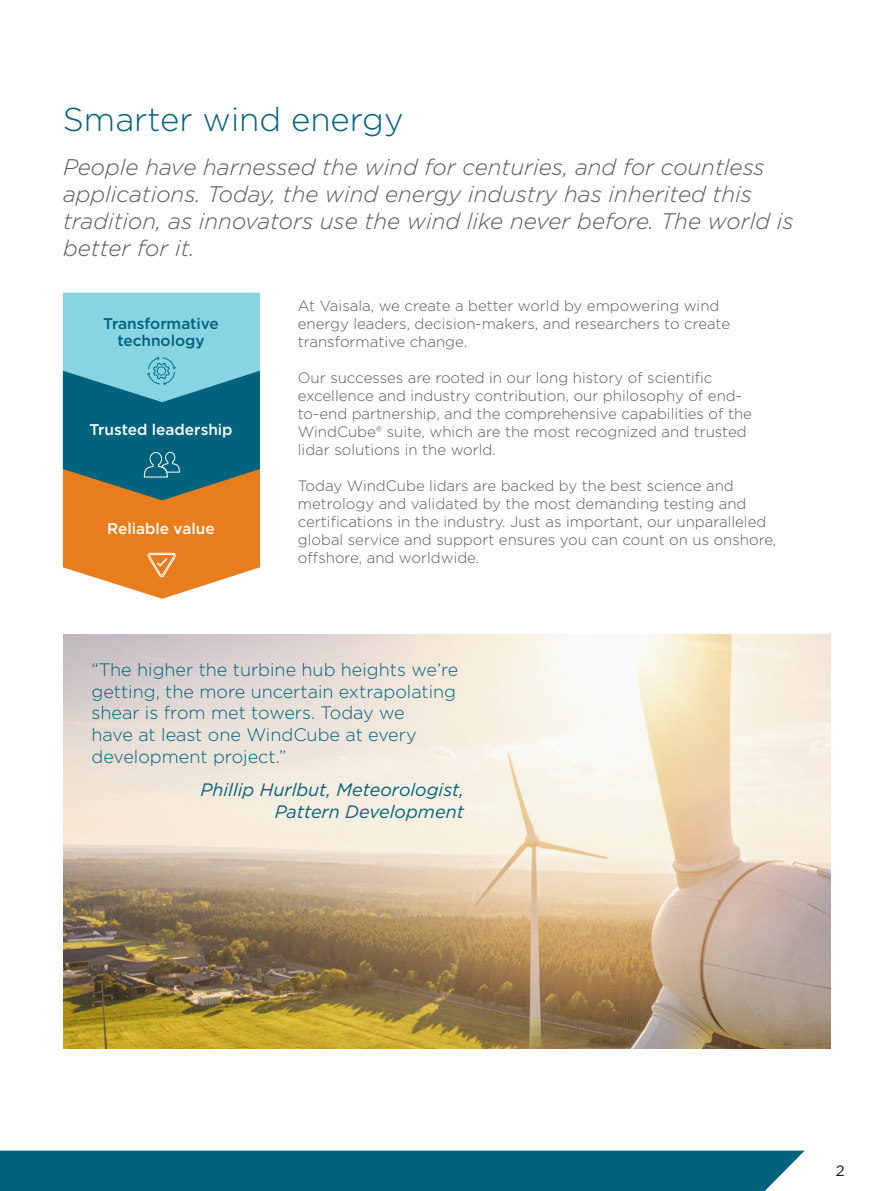
<style>
.page{position:relative;width:893px;height:1191px;background:#fff}
.page>*{position:absolute;margin:0;border:0;box-sizing:border-box;transform-origin:0 0}
.t1{font:300 33px "Gotham";color:#00627d}
.t2{font:italic 300 22.5px/27px "Gotham";color:#58595b}
.t3{font:300 18px/21.6px "Gotham";color:#00627d}
.t4{font:italic 18px/21.6px "Gotham";color:#00627d;text-align:right}
.t5{font:500 15.45px "Gotham";letter-spacing:-.005em;color:#fff}
.t6{font:500 15.45px/17.9px "Gotham";letter-spacing:-.005em;color:#00627d;text-align:center}
.t7{font:300 15px/18px "Gotham";color:#58595b}
.t8{font:15px "Gotham";color:#14133b}
</style>
<div class="page">
<svg style="left:63px;top:293px;width:197px;height:306px;background:#819684"></svg>
<img style="left:63px;top:635px;width:767px;height:414px">
<div style="left:0;top:1150px;width:805px;height:41px;background:#00627d"></div>
<h1 class="t1" style="left:63px;top:98px;width:342px">Smarter wind energy</h1>
<h2 class="t2" style="left:63px;top:153px;width:732px">People have harnessed the wind for centuries, and for countless applications. Today, the wind energy industry has inherited this tradition, as innovators use the wind like never before. The world is better for it.</h2>
<p class="t6" style="left:103px;top:314px;width:117px">Transformative technology</p>
<p class="t5" style="left:89px;top:419px;width:145px">Trusted leadership</p>
<p class="t5" style="left:107px;top:518px;width:109px">Reliable value</p>
<p class="t7" style="left:298px;top:296px;width:434px">At Vaisala, we create a better world by empowering wind energy leaders, decision-makers, and researchers to create transformative change.</p>
<p class="t7" style="left:298px;top:368px;width:456px">Our successes are rooted in our long history of scientific excellence and industry contribution, our philosophy of end&shy;to-end partnership, and the comprehensive capabilities of the WindCube® suite, which are the most recognized and trusted lidar solutions in the world.</p>
<p class="t7" style="left:298px;top:476px;width:480px">Today WindCube lidars are backed by the best science and metrology and validated by the most demanding testing and certifications in the industry. Just as important, our unparalleled global service and support ensures you can count on us onshore, offshore, and worldwide.</p>
<p class="t3" style="left:92px;top:658px;width:368px">“The higher the turbine hub heights we’re getting, the more uncertain extrapolating shear is from met towers. Today we<br>have at least one WindCube at every development project.”</p>
<p class="t4" style="left:200px;top:778px;width:265px">Phillip Hurlbut, Meteorologist,<br>Pattern Development</p>
<p class="t8" style="left:836px;top:1161px;width:10px">2</p>
</div>
